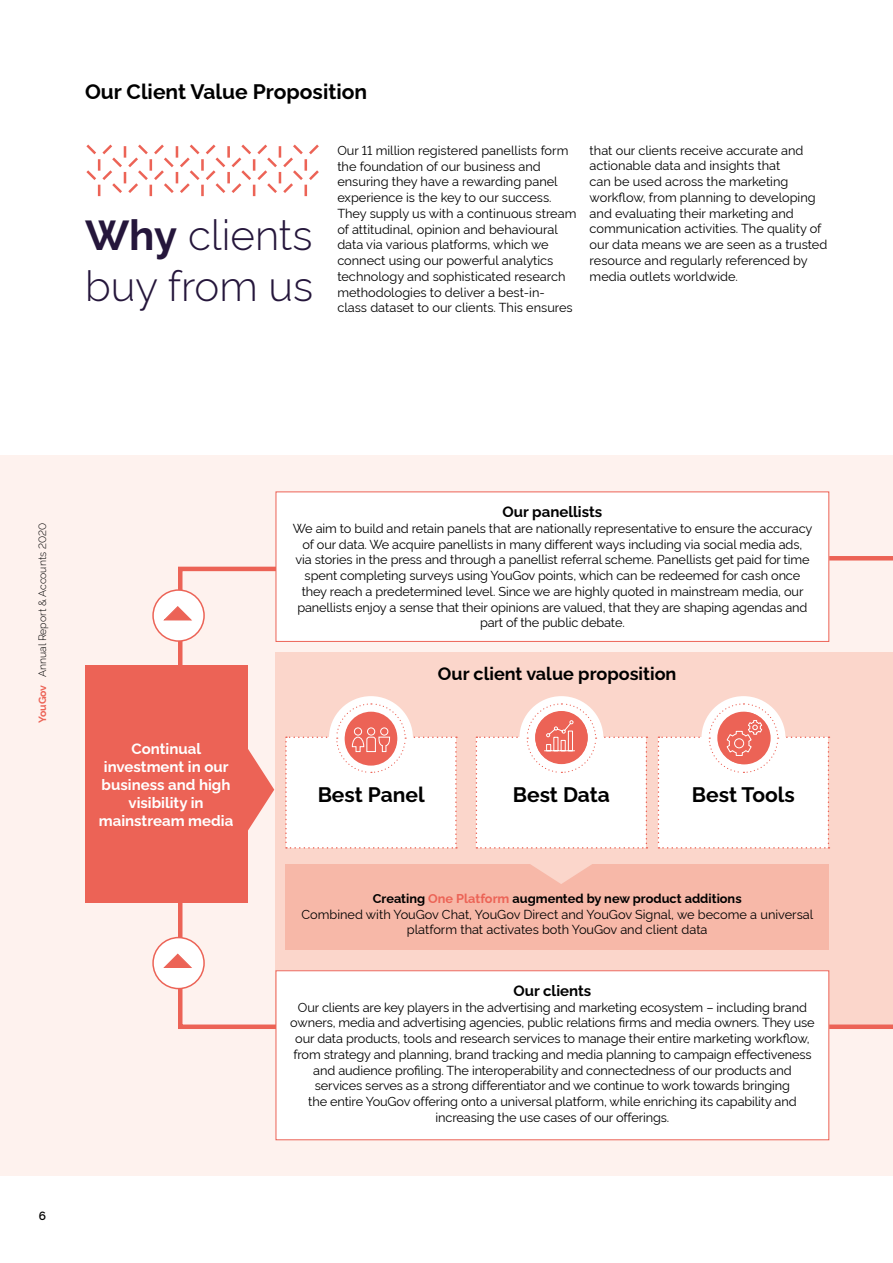
<style>
.page{position:relative;width:893px;height:1263px;background:#fff}
.page>*{position:absolute;margin:0;border:0;box-sizing:border-box;transform-origin:0 0}
.t1{font:300 42px/51px "Rawline";color:#25163b}
.t2{font:700 21px "Rawline";color:#000}
.t3{font:700 18px "Rawline";color:#000}
.t4{font:700 15px/18px "Rawline";color:#fff;text-align:center}
.t5{font:700 15px "Rawline";color:#000}
.t6{font:12.75px/15.8px "Rawline";letter-spacing:-.01em;color:#000;text-align:center}
.t7{font:600 12px "Rawline";color:#000}
.t8{font:300 10.5px "Rawline";color:#000}
.s1{font-weight:700}
.s2{font-weight:700;color:#ec6356}
</style>
<div class="page">
<svg style="left:86px;top:145px;width:233px;height:51px"></svg>
<div style="left:0;top:456px;width:893px;height:720px;background:#fef2ee"></div>
<div style="left:276px;top:652px;width:617px;height:377px;background:#fbd6cb"></div>
<svg style="left:825px;top:949px;width:68px;height:82px"></svg>
<svg style="left:176px;top:564px;width:131px;height:467px"></svg>
<div style="left:153px;top:590px;width:51px;height:51px;background:#fff;border-radius:50%"></div>
<div style="left:152px;top:589px;width:53px;height:53px;border:2px solid #ec6356;border-radius:50%"></div>
<svg style="left:163px;top:606px;width:29px;height:15px"></svg>
<div style="left:153px;top:937px;width:51px;height:51px;background:#fff;border-radius:50%"></div>
<div style="left:152px;top:937px;width:53px;height:52px;border:2px solid #ec6356;border-radius:50%"></div>
<svg style="left:163px;top:953px;width:29px;height:15px"></svg>
<svg style="left:247px;top:747px;width:27px;height:85px"></svg>
<div style="left:329px;top:696px;width:84px;height:84px;background:#fff;border-radius:50%"></div>
<svg style="left:285px;top:703px;width:172px;height:146px"></svg>
<div style="left:519px;top:696px;width:84px;height:84px;background:#fff;border-radius:50%"></div>
<svg style="left:476px;top:703px;width:171px;height:146px"></svg>
<svg style="left:658px;top:554px;width:235px;height:295px"></svg>
<div style="left:285px;top:864px;width:544px;height:85px;background:#f7b8a8"></div>
<svg style="left:530px;top:864px;width:62px;height:20px"></svg>
<div style="left:276px;top:492px;width:553px;height:149px;background:#fff"></div>
<div style="left:276px;top:491px;width:553px;height:151px;border:1px solid #ec6356"></div>
<div style="left:276px;top:971px;width:553px;height:169px;background:#fff"></div>
<div style="left:276px;top:970px;width:553px;height:170px;border:1px solid #ec6356"></div>
<div style="left:85px;top:665px;width:162px;height:238px;background:#ec6356"></div>
<h2 class="t2" style="left:85px;top:75px;width:284px">Our Client Value Proposition</h2>
<h1 class="t1" style="left:85px;top:206px;width:230px"><span class="s1">Why</span> clients buy from us</h1>
<p class="t6" style="left:337px;top:141px;width:241px;text-align:left">Our 11 million registered panellists form the foundation of our business and ensuring they have a rewarding panel experience is the key to our success.<br>They supply us with a continuous stream of attitudinal, opinion and behavioural data via various platforms, which we connect using our powerful analytics technology and sophisticated research methodologies to deliver a best-in&shy;class dataset to our clients. This ensures</p>
<p class="t6" style="left:590px;top:141px;width:239px;text-align:left">that our clients receive accurate and actionable data and insights that<br>can be used across the marketing workflow, from planning to developing and evaluating their marketing and communication activities. The quality of our data means we are seen as a trusted resource and regularly referenced by media outlets worldwide.</p>
<p class="t8" style="left:34px;top:723px;width:202px;rotate:-90deg"><span class="s2">YouGov</span> Annual Report &amp; Accounts 2020</p>
<p class="t4" style="left:99px;top:738px;width:136px">Continual investment in our business and high visibility in mainstream media</p>
<p class="t7" style="left:39px;top:1207px;width:9px">6</p>
<p class="t5" style="left:503px;top:500px;width:101px">Our panellists</p>
<p class="t6" style="left:293px;top:519px;width:521px">We aim to build and retain panels that are nationally representative to ensure the accuracy of our data. We acquire panellists in many different ways including via social media ads,<br>via stories in the press and through a panellist referral scheme. Panellists get paid for time spent completing surveys using YouGov points, which can be redeemed for cash once they reach a predetermined level. Since we are highly quoted in mainstream media, our panellists enjoy a sense that their opinions are valued, that they are shaping agendas and part of the public debate.</p>
<h3 class="t3" style="left:438px;top:659px;width:240px">Our client value proposition</h3>
<h2 class="t2" style="left:318px;top:778px;width:109px">Best Panel</h2>
<h2 class="t2" style="left:513px;top:778px;width:99px">Best Data</h2>
<h2 class="t2" style="left:692px;top:778px;width:105px">Best Tools</h2>
<p class="t6" style="left:301px;top:889px;width:513px"><span class="s1">Creating</span> <span class="s2">One Platform</span> <span class="s1">augmented by new product additions<br></span>Combined with YouGov Chat, YouGov Direct and YouGov Signal, we become a universal platform that activates both YouGov and client data</p>
<p class="t5" style="left:513px;top:979px;width:79px">Our clients</p>
<p class="t6" style="left:290px;top:998px;width:526px">Our clients are key players in the advertising and marketing ecosystem – including brand owners, media and advertising agencies, public relations firms and media owners. They use our data products, tools and research services to manage their entire marketing workflow, from strategy and planning, brand tracking and media planning to campaign effectiveness and audience profiling. The interoperability and connectedness of our products and services serves as a strong differentiator and we continue to work towards bringing<br>the entire YouGov offering onto a universal platform, while enriching its capability and increasing the use cases of our offerings.</p>
</div>
